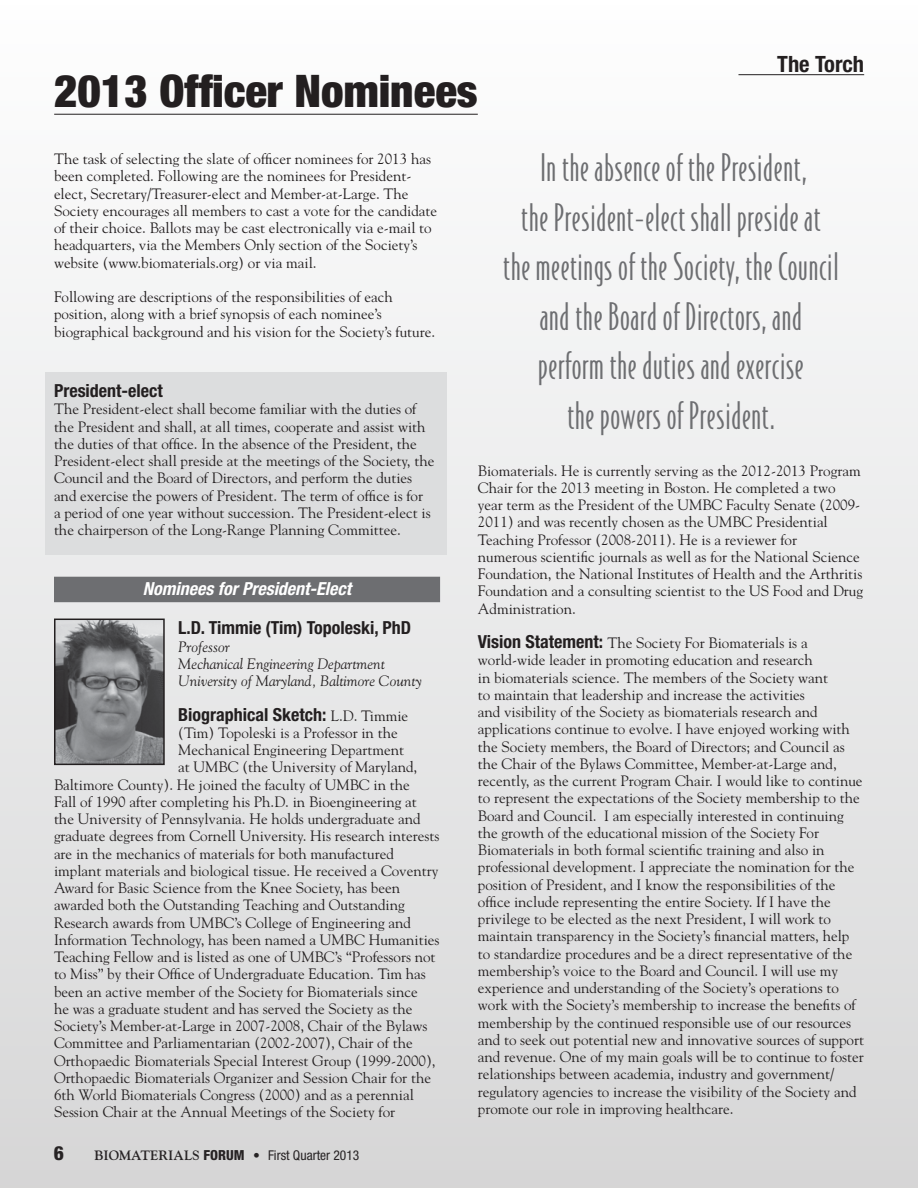
<style>
.page{position:relative;width:918px;height:1188px;background:#fff}
.page>*{position:absolute;margin:0;border:0;box-sizing:border-box;transform-origin:0 0}
.t1{font:900 condensed 45px "Helvetica Neue";color:#231f20}
.t2{font:300 36px/49.5px "Bodega Sans";letter-spacing:.02em;color:#6d6e71;text-align:center}
.t3{font:700 condensed 22.5px "Helvetica Neue";color:#231f20}
.t4{font:800 condensed 19.5px "Helvetica Neue";color:#231f20}
.t5{font:700 condensed 18px "Helvetica Neue";color:#231f20}
.t6{font:italic 700 condensed 18px "Helvetica Neue";color:#fff}
.t7{font:15px/17.2px "Goudy";color:#231f20}
.t8{font:italic 15px/17.2px "Goudy";color:#231f20}
.t9{font:condensed 13.5px "Helvetica Neue";color:#231f20}
.s1{font-family:"Goudy";font-weight:400;font-stretch:normal;font-size:15px}
.s2{font-family:"Goudy";font-weight:700;font-stretch:normal}
.s3{font-weight:800;font-size:13.8px}
.s4{font-family:"Helvetica Neue";font-weight:700;font-stretch:condensed;font-size:18px}
</style>
<div class="page">
<div style="left:0;top:0;width:918px;height:1188px;background:linear-gradient(to bottom,#fefefe,#d7d7d7)"></div>
<hr style="left:738px;top:74px;width:126px;height:1px;background:#231f20">
<div style="left:45px;top:372px;width:401px;height:183px;background:#dcddde"></div>
<hr style="left:54px;top:114px;width:424px;height:1px;background:#231f20">
<div style="left:54px;top:577px;width:386px;height:25px;background:#6d6e71"></div>
<img style="left:57px;top:622px;width:105px;height:140px">
<div style="left:54px;top:619px;width:111px;height:146px;border:2px solid #231f20"></div>
<h1 class="t1" style="left:54px;top:63px;width:425px">2013 Officer Nominees</h1>
<h3 class="t3" style="left:777px;top:51px;width:88px">The Torch</h3>
<p class="t7" style="left:54px;top:150px;width:385px">The task of selecting the slate of officer nominees for 2013 has been completed. Following are the nominees for President&shy;elect, Secretary/Treasurer-elect and Member-at-Large. The Society encourages all members to cast a vote for the candidate of their choice. Ballots may be cast electronically via e-mail to headquarters, via the Members Only section of the Society’s website (www.biomaterials.org) or via mail.</p>
<p class="t7" style="left:54px;top:288px;width:383px">Following are descriptions of the responsibilities of each position, along with a brief synopsis of each nominee’s biographical background and his vision for the Society’s future.</p>
<p class="t5" style="left:54px;top:380px;width:110px">President-elect</p>
<p class="t7" style="left:54px;top:400px;width:382px">The President-elect shall become familiar with the duties of the President and shall, at all times, cooperate and assist with the duties of that office. In the absence of the President, the President-elect shall preside at the meetings of the Society, the Council and the Board of Directors, and perform the duties and exercise the powers of President. The term of office is for<br>a period of one year without succession. The President-elect is the chairperson of the Long-Range Planning Committee.</p>
<p class="t6" style="left:143px;top:578px;width:210px">Nominees for President-Elect</p>
<p class="t5" style="left:178px;top:617px;width:234px">L.D. Timmie (Tim) Topoleski, PhD</p>
<p class="t8" style="left:178px;top:638px;width:246px">Professor<br>Mechanical Engineering Department<br>University of Maryland, Baltimore County</p>
<p class="t5" style="left:178px;top:703px;width:231px">Biographical Sketch: <span class="s1">L.D. Timmie</span></p>
<p class="t7" style="left:178px;top:724px;width:221px">(Tim) Topoleski is a Professor in the</p>
<p class="t7" style="left:178px;top:741px;width:227px">Mechanical Engineering Department</p>
<p class="t7" style="left:178px;top:758px;width:241px">at UMBC (the University of Maryland,</p>
<p class="t7" style="left:54px;top:776px;width:357px">Baltimore County). He joined the faculty of UMBC in the</p>
<p class="t7" style="left:54px;top:793px;width:364px">Fall of 1990 after completing his Ph.D. in Bioengineering at</p>
<p class="t7" style="left:54px;top:810px;width:368px">the University of Pennsylvania. He holds undergraduate and</p>
<p class="t7" style="left:54px;top:827px;width:387px">graduate degrees from Cornell University. His research interests</p>
<p class="t7" style="left:54px;top:845px;width:341px">are in the mechanics of materials for both manufactured</p>
<p class="t7" style="left:54px;top:862px;width:386px">implant materials and biological tissue. He received a Coventry</p>
<p class="t7" style="left:54px;top:879px;width:348px">Award for Basic Science from the Knee Society, has been</p>
<p class="t7" style="left:54px;top:896px;width:352px">awarded both the Outstanding Teaching and Outstanding</p>
<p class="t7" style="left:54px;top:914px;width:359px">Research awards from UMBC’s College of Engineering and</p>
<p class="t7" style="left:54px;top:931px;width:387px">Information Technology, has been named a UMBC Humanities</p>
<p class="t7" style="left:54px;top:948px;width:383px">Teaching Fellow and is listed as one of UMBC’s “Professors not</p>
<p class="t7" style="left:54px;top:965px;width:373px">to Miss” by their Office of Undergraduate Education. Tim has</p>
<p class="t7" style="left:54px;top:983px;width:365px">been an active member of the Society for Biomaterials since</p>
<p class="t7" style="left:54px;top:1000px;width:360px">he was a graduate student and has served the Society as the</p>
<p class="t7" style="left:54px;top:1017px;width:375px">Society’s Member-at-Large in 2007-2008, Chair of the Bylaws</p>
<p class="t7" style="left:54px;top:1034px;width:360px">Committee and Parliamentarian (2002-2007), Chair of the</p>
<p class="t7" style="left:54px;top:1052px;width:383px">Orthopaedic Biomaterials Special Interest Group (1999-2000),</p>
<p class="t7" style="left:54px;top:1069px;width:379px">Orthopaedic Biomaterials Organizer and Session Chair for the</p>
<p class="t7" style="left:54px;top:1086px;width:361px">6th World Biomaterials Congress (2000) and as a perennial</p>
<p class="t7" style="left:54px;top:1103px;width:343px">Session Chair at the Annual Meetings of the Society for</p>
<h3 class="t4" style="left:54px;top:1141px;width:12px">6</h3>
<p class="t9" style="left:94px;top:1148px;width:266px"><span class="s2">BIOMATERIALS</span> <span class="s3">FORUM</span> <span class="s2">•</span> First Quarter 2013</p>
<h2 class="t2" style="left:503px;top:143px;width:337px">In the absence of the President,<br>the President-elect shall preside at<br>the meetings of the Society, the Council and the Board of Directors, and perform the duties and exercise<br>the powers of President.</h2>
<p class="t7" style="left:478px;top:462px;width:387px">Biomaterials. He is currently serving as the 2012-2013 Program Chair for the 2013 meeting in Boston. He completed a two year term as the President of the UMBC Faculty Senate (2009- 2011) and was recently chosen as the UMBC Presidential Teaching Professor (2008-2011). He is a reviewer for<br>numerous scientific journals as well as for the National Science Foundation, the National Institutes of Health and the Arthritis Foundation and a consulting scientist to the US Food and Drug Administration.</p>
<p class="t7" style="left:478px;top:634px;width:388px"><span class="s4">Vision Statement:</span> The Society For Biomaterials is a world-wide leader in promoting education and research<br>in biomaterials science. The members of the Society want<br>to maintain that leadership and increase the activities<br>and visibility of the Society as biomaterials research and applications continue to evolve. I have enjoyed working with the Society members, the Board of Directors; and Council as the Chair of the Bylaws Committee, Member-at-Large and, recently, as the current Program Chair. I would like to continue to represent the expectations of the Society membership to the Board and Council. I am especially interested in continuing the growth of the educational mission of the Society For Biomaterials in both formal scientific training and also in professional development. I appreciate the nomination for the position of President, and I know the responsibilities of the office include representing the entire Society. If I have the privilege to be elected as the next President, I will work to maintain transparency in the Society’s financial matters, help to standardize procedures and be a direct representative of the membership’s voice to the Board and Council. I will use my experience and understanding of the Society’s operations to work with the Society’s membership to increase the benefits of membership by the continued responsible use of our resources and to seek out potential new and innovative sources of support and revenue. One of my main goals will be to continue to foster relationships between academia, industry and government/ regulatory agencies to increase the visibility of the Society and promote our role in improving healthcare.</p>
</div>
